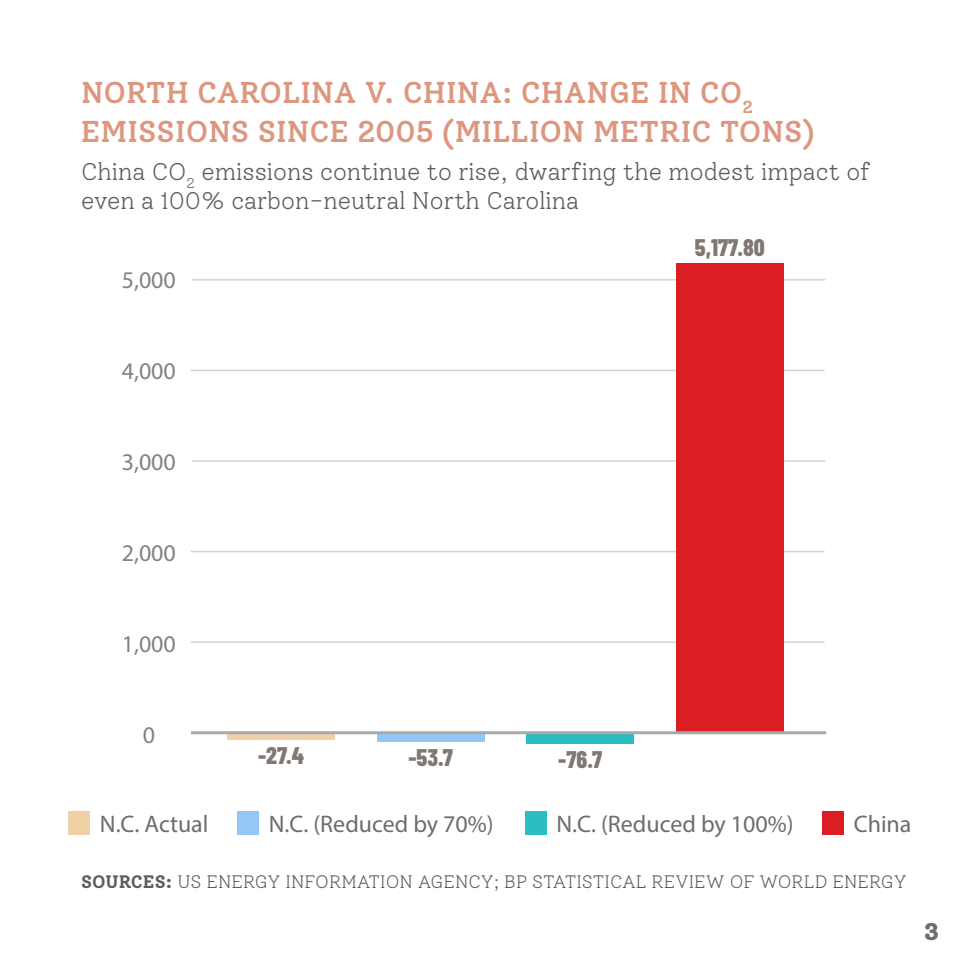
<style>
.page{position:relative;width:972px;height:972px;background:#fff}
.page>*{position:absolute;margin:0;border:0;box-sizing:border-box;transform-origin:0 0}
.t1{font:500 30px/39px "Solway";color:#dd977f}
.t2{font:300 24px/28.8px "Solway";color:#5a5e5f}
.t3{font:24px "Myriad Pro";color:#6c6d70}
.t4{font:24px "Myriad Pro";color:#808285}
.t5{font:800 24px "Barlow Condensed";color:#827873}
.t6{font:800 24px "Solway";color:#6c6d70}
.t7{font:300 18px "Solway";color:#5a5e5f}
.s1{font-weight:700}
</style>
<div class="page">
<hr style="left:192px;top:279px;width:633px;height:2px;background:#d1d2d4">
<hr style="left:192px;top:460px;width:633px;height:2px;background:#d1d2d4">
<hr style="left:191px;top:370px;width:634px;height:1px;background:#d1d2d4">
<hr style="left:191px;top:551px;width:634px;height:1px;background:#d1d2d4">
<hr style="left:191px;top:641px;width:634px;height:2px;background:#d1d2d4">
<svg style="left:228px;top:734px;width:107px;height:6px"></svg>
<div style="left:377px;top:733px;width:107px;height:9px;background:#94c7f5"></div>
<div style="left:527px;top:733px;width:107px;height:11px;background:#29bfc2"></div>
<div style="left:676px;top:264px;width:107px;height:469px;background:#db1d24"></div>
<hr style="left:191px;top:731px;width:635px;height:3px;background:#a8a9ad">
<div style="left:69px;top:811px;width:21px;height:24px;background:#f0d1a6"></div>
<div style="left:237px;top:811px;width:22px;height:24px;background:#94c7f5"></div>
<div style="left:525px;top:811px;width:22px;height:24px;background:#29bfc2"></div>
<div style="left:822px;top:811px;width:22px;height:24px;background:#db1d24"></div>
<p class="t1" style="left:81px;top:73px;width:736px">NORTH CAROLINA V. CHINA: CHANGE IN CO<sub>2<br></sub>EMISSIONS SINCE 2005 (MILLION METRIC TONS)</p>
<p class="t2" style="left:81px;top:158px;width:790px">China CO<sub>2</sub> emissions continue to rise, dwarfing the modest impact of even a 100% carbon-neutral North Carolina</p>
<p class="t4" style="left:122px;top:265px;width:56px">5,000</p>
<p class="t4" style="left:122px;top:356px;width:56px">4,000</p>
<p class="t4" style="left:122px;top:447px;width:56px">3,000</p>
<p class="t5" style="left:695px;top:230px;width:71px">5,177.80</p>
<p class="t4" style="left:122px;top:538px;width:56px">2,000</p>
<p class="t4" style="left:122px;top:629px;width:56px">1,000</p>
<p class="t4" style="left:143px;top:720px;width:14px">0</p>
<p class="t5" style="left:258px;top:738px;width:47px">-27.4</p>
<p class="t5" style="left:408px;top:741px;width:46px">-53.7</p>
<p class="t5" style="left:558px;top:743px;width:45px">-76.7</p>
<p class="t3" style="left:100px;top:809px;width:110px">N.C. Actual</p>
<p class="t3" style="left:269px;top:809px;width:226px">N.C. (Reduced by 70%)</p>
<p class="t3" style="left:556px;top:809px;width:239px">N.C. (Reduced by 100%)</p>
<p class="t3" style="left:854px;top:809px;width:59px">China</p>
<p class="t7" style="left:81px;top:871px;width:827px"><span class="s1">SOURCES:</span> US ENERGY INFORMATION AGENCY; BP STATISTICAL REVIEW OF WORLD ENERGY</p>
<p class="t6" style="left:924px;top:917px;width:16px">3</p>
</div>
